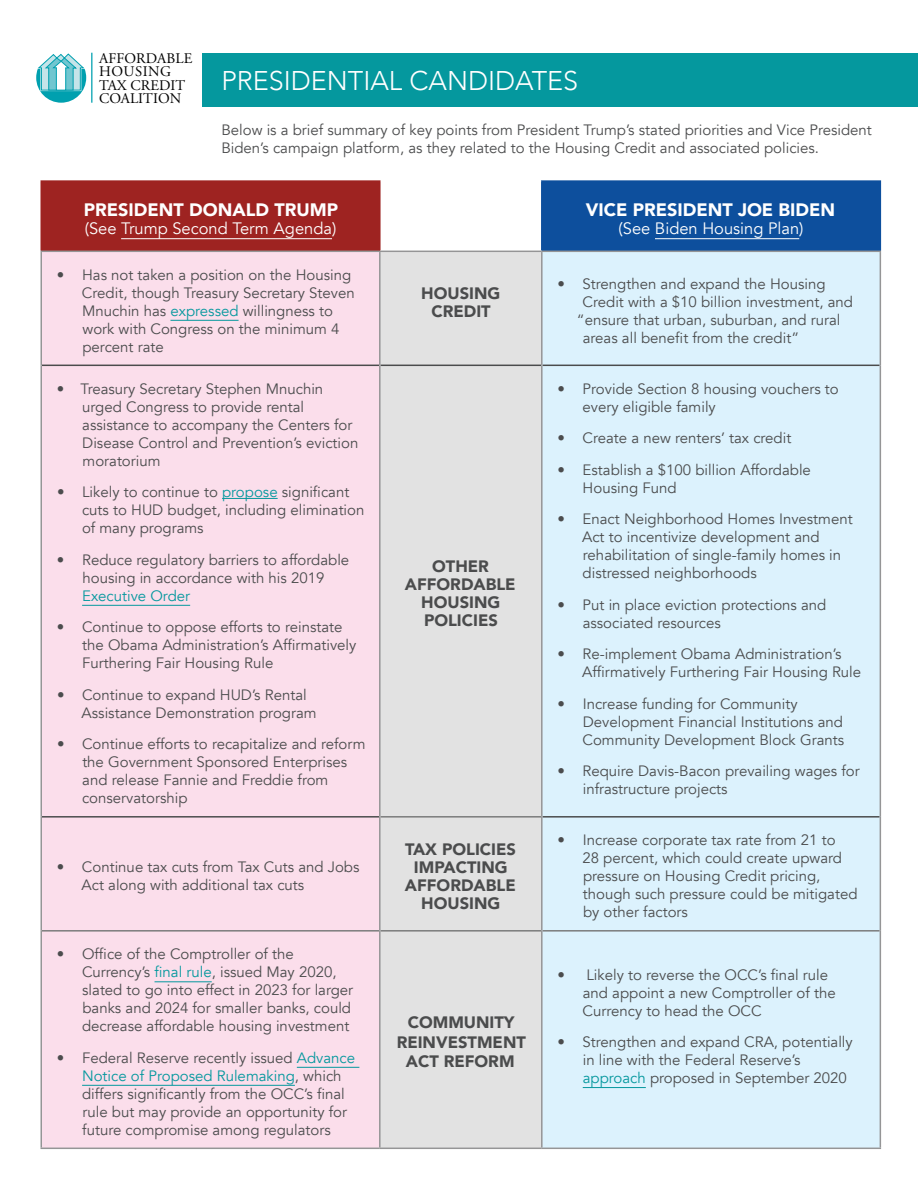
<style>
.page{position:relative;width:918px;height:1188px;background:#fff}
.page>*{position:absolute;margin:0;border:0;box-sizing:border-box;transform-origin:0 0}
.t1{font:300 27px "Avenir";color:#fff}
.t2{font:900 18px "Avenir";color:#fff}
.t3{font:900 16.5px/18px "Avenir";color:#4b4c4d;text-align:center}
.t4{font:16.5px "Avenir";color:#fff}
.t5{font:15px/18px "Avenir";color:#4b4c4d}
.t6{font:15px "Avenir";color:#05989e}
.t7{font:14.7px/13.2px "Adobe Garamond Pro";letter-spacing:.005em;color:#000}
.s1{color:#05989e}
</style>
<div class="page">
<svg style="left:36px;top:53px;width:50px;height:50px"></svg>
<hr style="left:91px;top:53px;width:1px;height:50px;background:#00a0af">
<div style="left:202px;top:53px;width:716px;height:54px;background:#05989e"></div>
<div style="left:41px;top:181px;width:339px;height:70px;background:#9e2321"></div>
<div style="left:542px;top:181px;width:338px;height:70px;background:#0d4f9d"></div>
<div style="left:42px;top:252px;width:337px;height:896px;background:#fbdeeb"></div>
<div style="left:381px;top:252px;width:160px;height:896px;background:#e2e2e2"></div>
<div style="left:543px;top:252px;width:337px;height:896px;background:#dcf2fd"></div>
<hr style="left:541px;top:180px;width:340px;height:2px;background:#0d4f9d">
<hr style="left:880px;top:182px;width:1px;height:69px;background:#0d4f9d">
<hr style="left:541px;top:182px;width:2px;height:69px;background:#0d4f9d">
<hr style="left:40px;top:180px;width:341px;height:2px;background:#9e2321">
<hr style="left:40px;top:182px;width:2px;height:69px;background:#9e2321">
<hr style="left:379px;top:182px;width:2px;height:69px;background:#9e2321">
<hr style="left:42px;top:365px;width:337px;height:1px;background:#4b4c4d">
<hr style="left:381px;top:365px;width:160px;height:1px;background:#4b4c4d">
<hr style="left:543px;top:365px;width:337px;height:1px;background:#4b4c4d">
<hr style="left:42px;top:816px;width:337px;height:2px;background:#4b4c4d">
<hr style="left:543px;top:816px;width:337px;height:2px;background:#4b4c4d">
<hr style="left:381px;top:816px;width:160px;height:2px;background:#7b7c7c">
<hr style="left:42px;top:930px;width:337px;height:2px;background:#7b7c7c">
<hr style="left:381px;top:930px;width:160px;height:2px;background:#7b7c7c">
<hr style="left:543px;top:930px;width:337px;height:2px;background:#7b7c7c">
<hr style="left:40px;top:251px;width:340px;height:1px;background:#959596">
<hr style="left:380px;top:251px;width:162px;height:1px;background:#959596">
<hr style="left:542px;top:251px;width:339px;height:1px;background:#959596">
<hr style="left:40px;top:252px;width:2px;height:113px;background:#959596">
<hr style="left:379px;top:252px;width:2px;height:113px;background:#959596">
<hr style="left:541px;top:252px;width:2px;height:113px;background:#959596">
<hr style="left:880px;top:252px;width:1px;height:113px;background:#959596">
<hr style="left:40px;top:365px;width:2px;height:452px;background:#959596">
<hr style="left:379px;top:365px;width:2px;height:452px;background:#959596">
<hr style="left:541px;top:365px;width:2px;height:452px;background:#959596">
<hr style="left:880px;top:365px;width:1px;height:452px;background:#959596">
<hr style="left:40px;top:817px;width:2px;height:114px;background:#959596">
<hr style="left:379px;top:817px;width:2px;height:114px;background:#959596">
<hr style="left:541px;top:817px;width:2px;height:114px;background:#959596">
<hr style="left:880px;top:817px;width:1px;height:114px;background:#959596">
<hr style="left:40px;top:931px;width:2px;height:217px;background:#959596">
<hr style="left:379px;top:931px;width:2px;height:217px;background:#959596">
<hr style="left:541px;top:931px;width:2px;height:217px;background:#959596">
<hr style="left:880px;top:931px;width:1px;height:217px;background:#959596">
<hr style="left:40px;top:1148px;width:340px;height:1px;background:#959596">
<hr style="left:380px;top:1148px;width:162px;height:1px;background:#959596">
<hr style="left:542px;top:1148px;width:339px;height:1px;background:#959596">
<hr style="left:121px;top:238px;width:211px;height:1px;background:#fff">
<hr style="left:655px;top:238px;width:144px;height:1px;background:#fff">
<hr style="left:171px;top:320px;width:68px;height:1px;background:#05989e">
<hr style="left:222px;top:498px;width:56px;height:1px;background:#05989e">
<hr style="left:82px;top:605px;width:108px;height:1px;background:#05989e">
<hr style="left:155px;top:981px;width:57px;height:1px;background:#05989e">
<hr style="left:297px;top:1067px;width:62px;height:1px;background:#05989e">
<hr style="left:82px;top:1085px;width:213px;height:1px;background:#05989e">
<hr style="left:583px;top:1087px;width:63px;height:1px;background:#05989e">
<p class="t7" style="left:99px;top:52px;width:95px">AFFORDABLE<br>HOUSING<br>TAX CREDIT<br>COALITION</p>
<h1 class="t1" style="left:221px;top:65px;width:358px">PRESIDENTIAL CANDIDATES</h1>
<p class="t5" style="left:221px;top:121px;width:652px">Below is a brief summary of key points from President Trump’s stated priorities and Vice President<br>Biden’s campaign platform, as they related to the Housing Credit and associated policies.</p>
<p class="t2" style="left:84px;top:195px;width:256px">PRESIDENT DONALD TRUMP</p>
<p class="t4" style="left:85px;top:219px;width:253px">(See Trump Second Term Agenda)</p>
<p class="t5" style="left:82px;top:266px;width:274px;text-indent:-25px">• Has not taken a position on the Housing Credit, though Treasury Secretary Steven Mnuchin has <span class="s1">expressed</span> willingness to work with Congress on the minimum 4 percent rate</p>
<p class="t5" style="left:82px;top:380px;width:278px;text-indent:-25px">• Treasury Secretary Stephen Mnuchin urged Congress to provide rental assistance to accompany the Centers for Disease Control and Prevention’s eviction moratorium</p>
<p class="t5" style="left:82px;top:483px;width:284px;text-indent:-25px">• Likely to continue to <span class="s1">propose</span> significant cuts to HUD budget, including elimination of many programs</p>
<p class="t5" style="left:57px;top:551px;width:294px;text-align:center">• Reduce regulatory barriers to affordable housing in accordance with his 2019</p>
<p class="t6" style="left:82px;top:587px;width:110px">Executive Order</p>
<p class="t5" style="left:82px;top:618px;width:276px;text-indent:-25px">• Continue to oppose efforts to reinstate the Obama Administration’s Affirmatively<br>Furthering Fair Housing Rule</p>
<p class="t5" style="left:82px;top:686px;width:236px;text-indent:-25px">• Continue to expand HUD’s Rental<br>Assistance Demonstration program</p>
<p class="t5" style="left:82px;top:735px;width:285px;text-indent:-25px">• Continue efforts to recapitalize and reform the Government Sponsored Enterprises and release Fannie and Freddie from conservatorship</p>
<p class="t5" style="left:82px;top:858px;width:279px;text-indent:-25px">• Continue tax cuts from Tax Cuts and Jobs<br>Act along with additional tax cuts</p>
<p class="t5" style="left:82px;top:945px;width:273px;text-indent:-25px">• Office of the Comptroller of the Currency’s <span class="s1">final rule</span>, issued May 2020, slated to go into effect in 2023 for larger banks and 2024 for smaller banks, could decrease affordable housing investment</p>
<p class="t5" style="left:82px;top:1049px;width:275px;text-indent:-25px">• Federal Reserve recently issued <span class="s1">Advance Notice of Proposed Rulemaking</span>, which differs significantly from the OCC’s final rule but may provide an opportunity for future compromise among regulators</p>
<p class="t3" style="left:421px;top:283px;width:81px">HOUSING<br>CREDIT</p>
<p class="t3" style="left:405px;top:557px;width:112px">OTHER<br>AFFORDABLE<br>HOUSING<br>POLICIES</p>
<p class="t2" style="left:586px;top:195px;width:251px">VICE PRESIDENT JOE BIDEN</p>
<p class="t4" style="left:619px;top:219px;width:186px">(See Biden Housing Plan)</p>
<p class="t5" style="left:558px;top:275px;width:270px">• Strengthen and expand the Housing</p>
<p class="t5" style="left:583px;top:293px;width:272px">Credit with a $10 billion investment, and</p>
<p class="t5" style="left:577px;top:311px;width:265px">“ensure that urban, suburban, and rural</p>
<p class="t5" style="left:583px;top:329px;width:218px">areas all benefit from the credit”</p>
<p class="t5" style="left:583px;top:380px;width:258px;text-indent:-25px">• Provide Section 8 housing vouchers to every eligible family</p>
<p class="t5" style="left:558px;top:429px;width:235px">• Create a new renters’ tax credit</p>
<p class="t5" style="left:583px;top:461px;width:230px;text-indent:-25px">• Establish a $100 billion Affordable<br>Housing Fund</p>
<p class="t5" style="left:582px;top:510px;width:272px;text-indent:-25px">• Enact Neighborhood Homes Investment Act to incentivize development and rehabilitation of single-family homes in distressed neighborhoods</p>
<p class="t5" style="left:583px;top:596px;width:245px;text-indent:-25px">• Put in place eviction protections and associated resources</p>
<p class="t5" style="left:582px;top:645px;width:281px;text-indent:-25px">• Re-implement Obama Administration’s<br>Affirmatively Furthering Fair Housing Rule</p>
<p class="t5" style="left:582px;top:695px;width:263px;text-indent:-25px">• Increase funding for Community<br>Development Financial Institutions and<br>Community Development Block Grants</p>
<p class="t5" style="left:583px;top:762px;width:279px;text-indent:-25px">• Require Davis-Bacon prevailing wages for infrastructure projects</p>
<p class="t3" style="left:405px;top:840px;width:113px">TAX POLICIES<br>IMPACTING<br>AFFORDABLE<br>HOUSING</p>
<p class="t5" style="left:582px;top:831px;width:277px;text-indent:-25px">• Increase corporate tax rate from 21 to<br>28 percent, which could create upward pressure on Housing Credit pricing, though such pressure could be mitigated by other factors</p>
<p class="t3" style="left:397px;top:1012px;width:131px;line-height:19.5px">COMMUNITY<br>REINVESTMENT<br>ACT REFORM</p>
<p class="t5" style="left:583px;top:966px;width:255px;text-indent:-25px">• Likely to reverse the OCC’s final rule and appoint a new Comptroller of the<br>Currency to head the OCC</p>
<p class="t5" style="left:583px;top:1033px;width:272px;text-indent:-25px">• Strengthen and expand CRA, potentially in line with the Federal Reserve’s <span class="s1">approach</span> proposed in September 2020</p>
</div>
